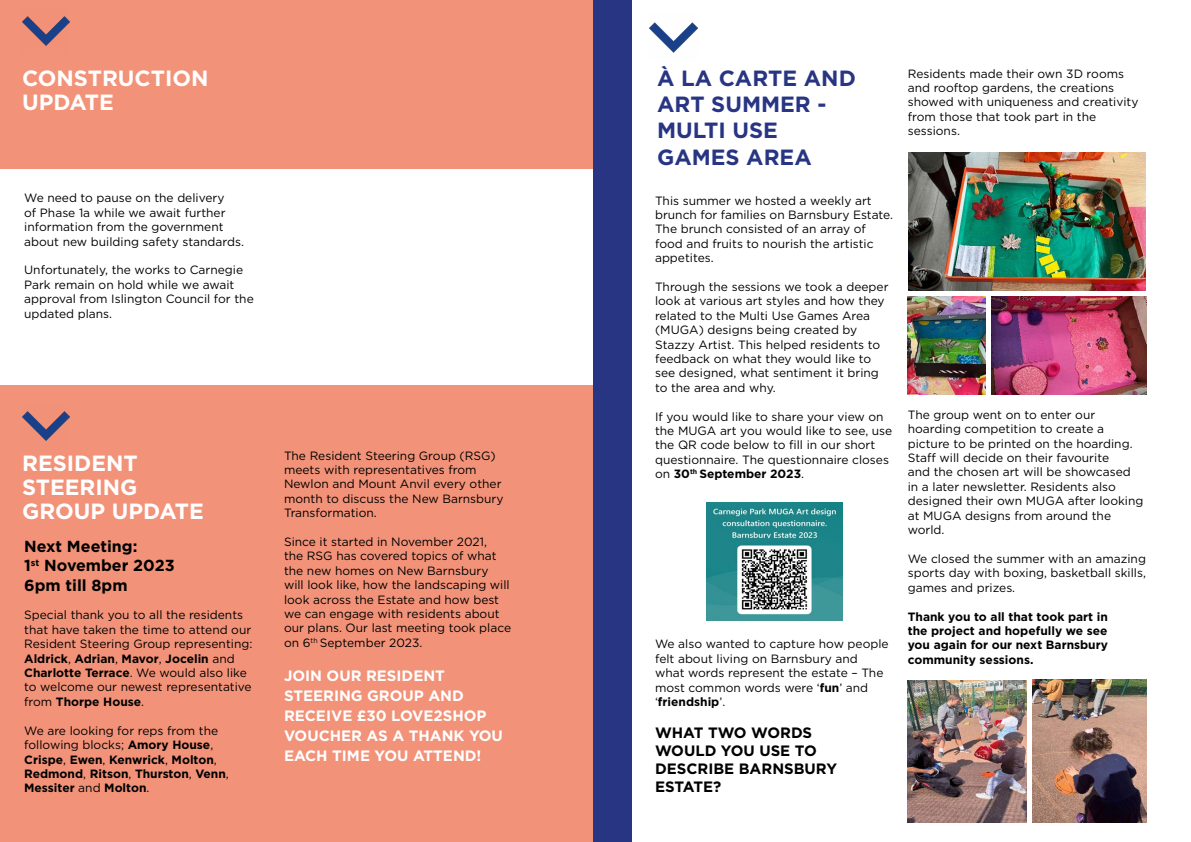
<style>
.page{position:relative;width:1191px;height:842px;background:#fff}
.page>*{position:absolute;margin:0;border:0;box-sizing:border-box;transform-origin:0 0}
.t1{font:700 22px/24px "Gotham";color:#fff}
.t2{font:700 22px/26.4px "Gotham";color:#283583}
.t3{font:700 16px/19.2px "Gotham";color:#000}
.t4{font:700 15px/20px "Gotham";color:#fff}
.t5{font:700 15px/18px "Gotham";color:#000}
.t6{font:12px/14.4px "Gotham";color:#000}
.t7{font:700 12px/14.4px "Gotham";color:#000}
.s1{font-weight:700}
.s2{font-weight:400}
</style>
<div class="page">
<div style="left:0;top:0;width:595px;height:169px;background:#f29278"></div>
<img style="left:22px;top:16px;width:48px;height:30px">
<div style="left:0;top:386px;width:595px;height:456px;background:#f29278"></div>
<img style="left:22px;top:411px;width:48px;height:30px">
<img style="left:649px;top:22px;width:48px;height:31px">
<div style="left:593px;top:0;width:38px;height:842px;background:#283583"></div>
<img style="left:706px;top:503px;width:136px;height:117px">
<img style="left:908px;top:152px;width:237px;height:139px">
<img style="left:907px;top:296px;width:78px;height:99px">
<img style="left:991px;top:296px;width:155px;height:99px">
<img style="left:907px;top:681px;width:120px;height:141px">
<img style="left:1032px;top:679px;width:114px;height:143px">
<h1 class="t1" style="left:22px;top:66px;width:188px">CONSTRUCTION<br>UPDATE</h1>
<p class="t6" style="left:24px;top:191px;width:221px">We need to pause on the delivery<br>of Phase 1a while we await further information from the government about new building safety standards.</p>
<p class="t6" style="left:24px;top:263px;width:231px">Unfortunately, the works to Carnegie<br>Park remain on hold while we await approval from Islington Council for the updated plans.</p>
<h1 class="t1" style="left:22px;top:451px;width:183px">RESIDENT<br>STEERING<br>GROUP UPDATE</h1>
<h2 class="t3" style="left:24px;top:537px;width:152px">Next Meeting:<br>1<sup>st</sup> November 2023<br>6pm till 8pm</h2>
<p class="t6" style="left:24px;top:608px;width:230px">Special thank you to all the residents that have taken the time to attend our Resident Steering Group representing:<br><span class="s1">Aldrick</span>, <span class="s1">Adrian</span>, <span class="s1">Mavor</span>, <span class="s1">Jocelin</span> and <span class="s1">Charlotte Terrace</span>. We would also like to welcome our newest representative from <span class="s1">Thorpe House</span>.</p>
<p class="t7" style="left:24px;top:723px;width:206px"><span class="s2">We are looking for reps from the following blocks;</span> Amory House<span class="s2">,<br></span>Crispe<span class="s2">,</span> Ewen<span class="s2">,</span> Kenwrick<span class="s2">,</span> Molton<span class="s2">,<br></span>Redmond<span class="s2">,</span> Ritson<span class="s2">,</span> Thurston<span class="s2">,</span> Venn<span class="s2">,<br></span>Messiter <span class="s2">and</span> Molton<span class="s2">.</span></p>
<p class="t6" style="left:284px;top:448px;width:221px">The Resident Steering Group (RSG) meets with representatives from<br>Newlon and Mount Anvil every other month to discuss the New Barnsbury<br>Transformation.</p>
<p class="t6" style="left:284px;top:534px;width:229px">Since it started in November 2021,<br>the RSG has covered topics of what the new homes on New Barnsbury will look like, how the landscaping will look across the Estate and how best we can engage with residents about our plans. Our last meeting took place on 6<sup>th</sup> September 2023.</p>
<p class="t4" style="left:284px;top:666px;width:220px">JOIN OUR RESIDENT<br>STEERING GROUP AND<br>RECEIVE £30 LOVE2SHOP<br>VOUCHER AS A THANK YOU<br>EACH TIME YOU ATTEND!</p>
<h1 class="t2" style="left:657px;top:65px;width:200px">À LA CARTE AND<br>ART SUMMER -<br>MULTI USE<br>GAMES AREA</h1>
<p class="t6" style="left:655px;top:193px;width:240px">This summer we hosted a weekly art brunch for families on Barnsbury Estate.<br>The brunch consisted of an array of food and fruits to nourish the artistic appetites.</p>
<p class="t6" style="left:655px;top:279px;width:235px">Through the sessions we took a deeper look at various art styles and how they related to the Multi Use Games Area (MUGA) designs being created by Stazzy Artist. This helped residents to feedback on what they would like to see designed, what sentiment it bring to the area and why.</p>
<p class="t6" style="left:655px;top:409px;width:239px">If you would like to share your view on the MUGA art you would like to see, use the QR code below to fill in our short questionnaire. The questionnaire closes on <span class="s1">30</span><sup>th</sup> <span class="s1">September 2023</span>.</p>
<p class="t6" style="left:655px;top:637px;width:235px">We also wanted to capture how people felt about living on Barnsbury and what words represent the estate – The most common words were ‘<span class="s1">fun</span>’ and ‘<span class="s1">friendship</span>’.</p>
<p class="t5" style="left:655px;top:724px;width:184px">WHAT TWO WORDS<br>WOULD YOU USE TO<br>DESCRIBE BARNSBURY<br>ESTATE?</p>
<p class="t6" style="left:907px;top:66px;width:232px">Residents made their own 3D rooms and rooftop gardens, the creations showed with uniqueness and creativity from those that took part in the sessions.</p>
<p class="t6" style="left:907px;top:407px;width:237px">The group went on to enter our hoarding competition to create a picture to be printed on the hoarding.<br>Staff will decide on their favourite<br>and the chosen art will be showcased in a later newsletter. Residents also designed their own MUGA after looking at MUGA designs from around the world.</p>
<p class="t6" style="left:907px;top:551px;width:240px;text-align:justify">We closed the summer with an amazing sports day with boxing, basketball skills, games and prizes.</p>
<p class="t7" style="left:907px;top:609px;width:202px;text-align:justify">Thank you to all that took part in the project and hopefully we see you again for our next Barnsbury community sessions.</p>
</div>
